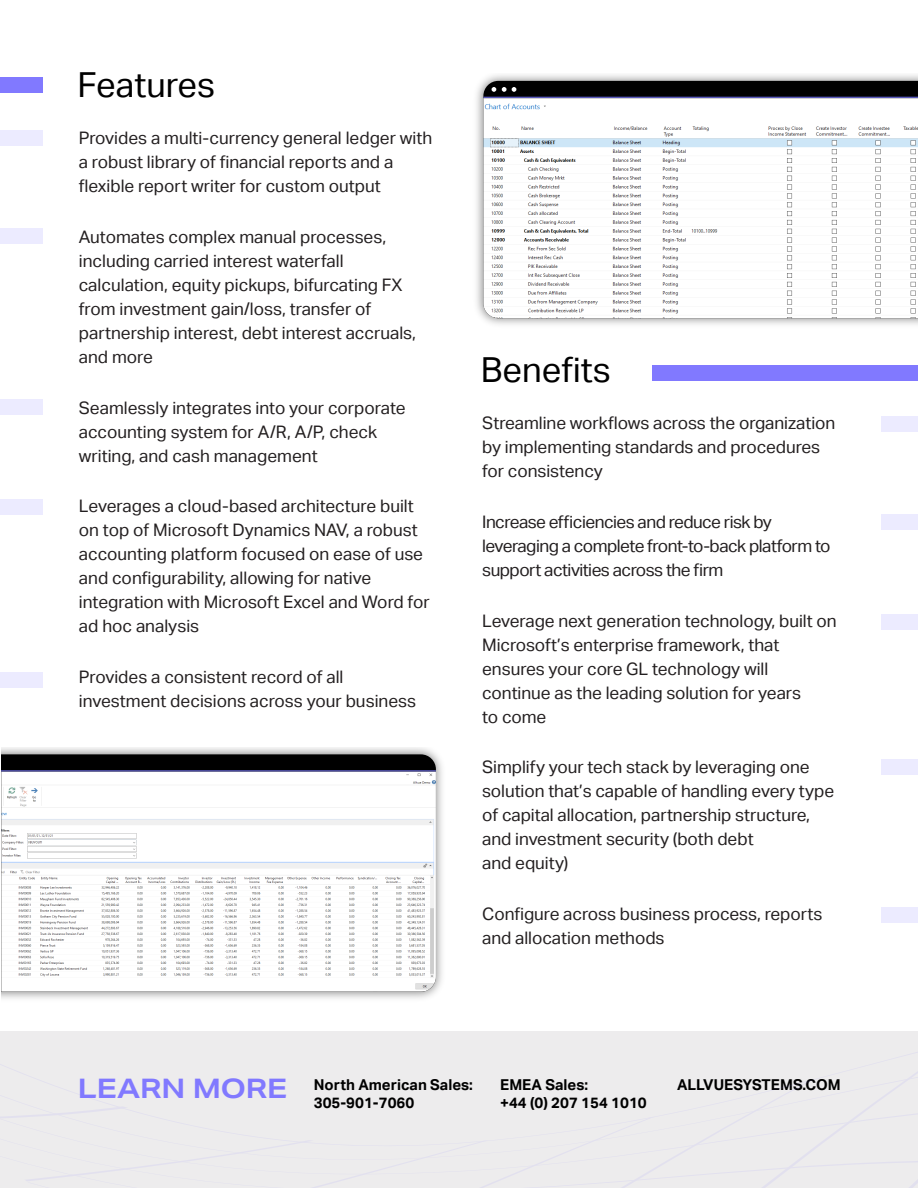
<style>
.page{position:relative;width:918px;height:1188px;background:#fff}
.page>*{position:absolute;margin:0;border:0;box-sizing:border-box;transform-origin:0 0}
.t1{font:34.5px "Aktiv Grotesk";color:#000}
.t2{font:17.25px/24px "Aktiv Grotesk";letter-spacing:-.005em;color:#231f20}
.t3{font:17.25px/24px "Aktiv Grotesk";letter-spacing:-.03em;color:#231f20}
.t4{font:700 15px/18px "Aktiv Grotesk";color:#000}
.s1{font-family:"Aktiv Grotesk Ex";font-size:26.85px;color:#8179ff}
</style>
<div class="page">
<img style="left:1px;top:747px;width:441px;height:252px">
<svg style="left:1px;top:754px;width:435px;height:16px;background:#050505"></svg>
<hr style="left:1px;top:770px;width:435px;height:2px;background:#5858ba">
<img style="left:1px;top:772px;width:435px;height:220px">
<div style="left:0;top:77px;width:43px;height:15px;background:#8179ff"></div>
<div style="left:0;top:131px;width:43px;height:15px;background:#ecebff"></div>
<div style="left:0;top:229px;width:43px;height:15px;background:#ecebff"></div>
<div style="left:0;top:400px;width:43px;height:15px;background:#ecebff"></div>
<div style="left:0;top:499px;width:43px;height:16px;background:#ecebff"></div>
<div style="left:0;top:673px;width:43px;height:15px;background:#ecebff"></div>
<div style="left:881px;top:416px;width:37px;height:16px;background:#ecebff"></div>
<div style="left:881px;top:514px;width:37px;height:15px;background:#ecebff"></div>
<div style="left:881px;top:614px;width:37px;height:15px;background:#ecebff"></div>
<div style="left:881px;top:760px;width:37px;height:15px;background:#ecebff"></div>
<div style="left:652px;top:365px;width:266px;height:15px;background:#8179ff"></div>
<div style="left:881px;top:907px;width:37px;height:16px;background:#ecebff"></div>
<img style="left:476px;top:75px;width:442px;height:250px">
<svg style="left:483px;top:81px;width:435px;height:16px;background:#030305"></svg>
<svg style="left:492px;top:87px;width:4px;height:5px"></svg>
<svg style="left:502px;top:87px;width:14px;height:5px"></svg>
<hr style="left:483px;top:97px;width:435px;height:1px;background:#5858ba">
<img style="left:483px;top:98px;width:435px;height:220px">
<div style="left:0;top:1031px;width:918px;height:157px;background:#edeced"></div>
<h1 class="t1" style="left:77px;top:65px;width:139px">Features</h1>
<p class="t2" style="left:79px;top:126px;width:355px">Provides a multi-currency general ledger with a robust library of financial reports and a flexible report writer for custom output</p>
<p class="t2" style="left:79px;top:225px;width:339px">Automates complex manual processes, including carried interest waterfall calculation, equity pickups, bifurcating FX from investment gain/loss, transfer of partnership interest, debt interest accruals, and more</p>
<p class="t2" style="left:79px;top:396px;width:328px">Seamlessly integrates into your corporate accounting system for A/R, A/P, check writing, and cash management</p>
<p class="t2" style="left:79px;top:494px;width:352px">Leverages a cloud-based architecture built on top of Microsoft Dynamics NAV, a robust accounting platform focused on ease of use and configurability, allowing for native integration with Microsoft Excel and Word for ad hoc analysis</p>
<p class="t2" style="left:79px;top:665px;width:339px">Provides a consistent record of all investment decisions across your business</p>
<h1 class="t1" style="left:481px;top:350px;width:132px">Benefits</h1>
<p class="t2" style="left:482px;top:411px;width:355px">Streamline workflows across the organization by implementing standards and procedures for consistency</p>
<p class="t3" style="left:482px;top:510px;width:350px">Increase efficiencies and reduce risk by leveraging a complete front-to-back platform to support activities across the firm</p>
<p class="t2" style="left:482px;top:609px;width:356px">Leverage next generation technology, built on Microsoft’s enterprise framework, that ensures your core GL technology will continue as the leading solution for years<br>to come</p>
<p class="t2" style="left:482px;top:755px;width:354px">Simplify your tech stack by leveraging one solution that’s capable of handling every type of capital allocation, partnership structure, and investment security (both debt<br>and equity)</p>
<p class="t2" style="left:482px;top:902px;width:342px">Configure across business process, reports and allocation methods</p>
<p class="t4" style="left:314px;top:1076px;width:161px;text-indent:-236px"><span class="s1">LEARN MORE</span> North American Sales:<br>305-901-7060</p>
<p class="t4" style="left:500px;top:1076px;width:148px">EMEA Sales:<br>+44 (0) 207 154 1010</p>
<p class="t4" style="left:677px;top:1076px;width:165px">ALLVUESYSTEMS.COM</p>
</div>
